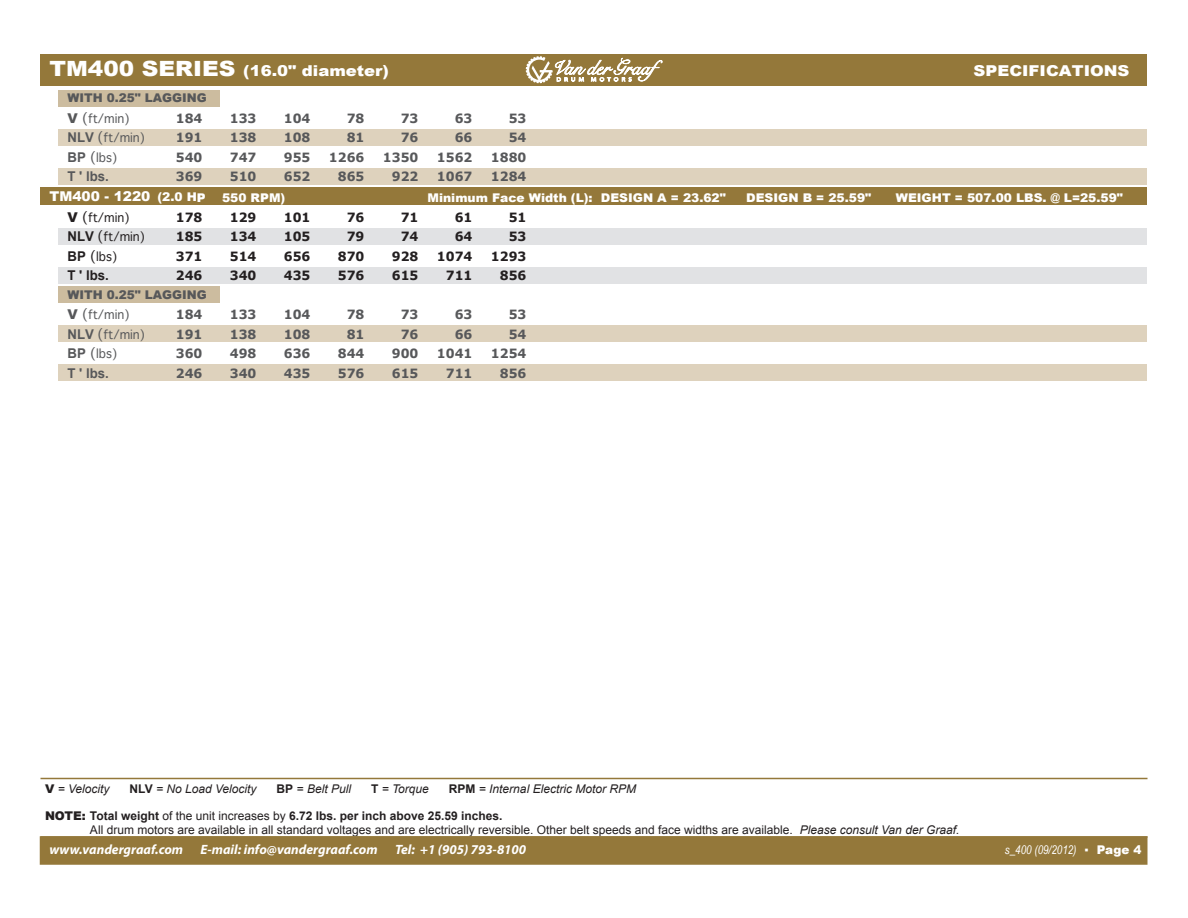
<style>
.page{position:relative;width:1188px;height:918px;background:#fff}
.page>*{position:absolute;margin:0;border:0;box-sizing:border-box;transform-origin:0 0}
.t1{font:900 15px "Arial";color:#fff;scale:1.1 1}
.t2{font:italic 700 13.5px "Myriad Pro";color:#fff}
.t3{font:900 13.5px "Arial";color:#fff}
.t4{font:700 13.5px "Arial";color:#57585a}
.t5{font:700 13.5px "Arial";color:#231f20}
.t6{font:700 12.75px "Verdana";color:#57585a}
.t7{font:700 12.75px "Verdana";color:#231f20}
.t8{font:12px/13.5px "Arial";color:#231f20}
.t9{font:900 12px "Arial";color:#fff}
.t10{font:italic 12px "Arial";color:#231f20}
.t11{font:12px "Geneva";color:#57585a}
.t12{font:900 12px "Arial";color:#57585a}
.t13{font:12px "Geneva";color:#231f20}
.t14{font:italic 12px "Arial Narrow";color:#fff}
.s1{font-size:21px}
.s2{font-family:"Arial";font-weight:900;font-size:13.5px}
.s3{font-size:13.5px}
.s4{font-family:"Arial";font-weight:700;font-size:13.5px}
.s5{font-size:12px}
.s6{font-weight:900;font-style:normal}
.s7{font-weight:700;font-style:normal}
.s8{font-weight:900}
.s9{font-weight:700}
.s10{font-style:italic}
.s11{font-family:"Arial";font-weight:900;font-style:normal}
</style>
<div class="page">
<div style="left:58px;top:90px;width:162px;height:16px;background:#ccbc9f"></div>
<div style="left:58px;top:129px;width:1090px;height:17px;background:#ded2bd"></div>
<div style="left:58px;top:168px;width:1090px;height:16px;background:#ded2bd"></div>
<div style="left:40px;top:188px;width:1108px;height:18px;background:#94783a"></div>
<div style="left:58px;top:228px;width:1090px;height:16px;background:#e1e2e4"></div>
<div style="left:58px;top:267px;width:1090px;height:17px;background:#e1e2e4"></div>
<div style="left:58px;top:286px;width:162px;height:17px;background:#ccbc9f"></div>
<div style="left:58px;top:326px;width:1090px;height:16px;background:#ded2bd"></div>
<div style="left:58px;top:364px;width:1090px;height:17px;background:#ded2bd"></div>
<hr style="left:40px;top:778px;width:1108px;height:1px;background:#94783a">
<div style="left:40px;top:836px;width:1108px;height:29px;background:#94783a;border:2px solid #94783a"></div>
<div style="left:40px;top:54px;width:1108px;height:32px;background:#94783a"></div>
<svg style="left:526px;top:56px;width:137px;height:27px"></svg>
<p class="t1" style="left:50px;top:60px;width:310px"><span class="s1">TM400 SERIES</span> (16.0" diameter)</p>
<p class="t1" style="left:974px;top:60px;width:143px">SPECIFICATIONS</p>
<p class="t12" style="left:68px;top:89px;width:141px">WITH 0.25" LAGGING</p>
<p class="t11" style="left:68px;top:112px;width:64px"><span class="s2">V</span> <span class="s3">(</span>ft/min)</p>
<p class="t6" style="left:176px;top:109px;width:28px">184</p>
<p class="t6" style="left:230px;top:109px;width:28px">133</p>
<p class="t6" style="left:284px;top:109px;width:28px">104</p>
<p class="t6" style="left:347px;top:109px;width:19px">78</p>
<p class="t6" style="left:401px;top:109px;width:19px">73</p>
<p class="t6" style="left:455px;top:109px;width:19px">63</p>
<p class="t6" style="left:509px;top:109px;width:19px">53</p>
<p class="t11" style="left:68px;top:131px;width:79px"><span class="s4">NLV</span> <span class="s3">(</span>ft/min)</p>
<p class="t6" style="left:176px;top:129px;width:28px">191</p>
<p class="t6" style="left:230px;top:129px;width:28px">138</p>
<p class="t6" style="left:284px;top:129px;width:28px">108</p>
<p class="t6" style="left:347px;top:129px;width:19px">81</p>
<p class="t6" style="left:401px;top:129px;width:19px">76</p>
<p class="t6" style="left:455px;top:129px;width:19px">66</p>
<p class="t6" style="left:509px;top:129px;width:19px">54</p>
<p class="t11" style="left:68px;top:151px;width:51px"><span class="s4">BP</span> <span class="s3">(</span>lbs)</p>
<p class="t6" style="left:176px;top:148px;width:28px">540</p>
<p class="t6" style="left:230px;top:148px;width:28px">747</p>
<p class="t6" style="left:284px;top:148px;width:28px">955</p>
<p class="t6" style="left:329px;top:148px;width:37px">1266</p>
<p class="t6" style="left:383px;top:148px;width:37px">1350</p>
<p class="t6" style="left:437px;top:148px;width:37px">1562</p>
<p class="t6" style="left:491px;top:148px;width:37px">1880</p>
<p class="t4" style="left:68px;top:168px;width:43px">T ' lbs.</p>
<p class="t6" style="left:176px;top:168px;width:28px">369</p>
<p class="t6" style="left:230px;top:168px;width:28px">510</p>
<p class="t6" style="left:284px;top:168px;width:28px">652</p>
<p class="t6" style="left:338px;top:168px;width:28px">865</p>
<p class="t6" style="left:392px;top:168px;width:28px">922</p>
<p class="t6" style="left:437px;top:168px;width:37px">1067</p>
<p class="t6" style="left:491px;top:168px;width:37px">1284</p>
<p class="t3" style="left:50px;top:187px;width:158px">TM400 - 1220 <span class="s5">(2.0 HP</span></p>
<p class="t9" style="left:222px;top:189px;width:65px">550 RPM)</p>
<p class="t9" style="left:427px;top:189px;width:300px">Minimum Face Width (L): DESIGN A = 23.62"</p>
<p class="t9" style="left:746px;top:189px;width:127px">DESIGN B = 25.59"</p>
<p class="t9" style="left:896px;top:189px;width:229px">WEIGHT = 507.00 LBS. @ L=25.59"</p>
<p class="t13" style="left:68px;top:211px;width:64px"><span class="s2">V</span> <span class="s3">(</span>ft/min)</p>
<p class="t7" style="left:176px;top:208px;width:28px">178</p>
<p class="t7" style="left:230px;top:208px;width:28px">129</p>
<p class="t7" style="left:284px;top:208px;width:28px">101</p>
<p class="t7" style="left:347px;top:208px;width:19px">76</p>
<p class="t7" style="left:401px;top:208px;width:19px">71</p>
<p class="t7" style="left:455px;top:208px;width:19px">61</p>
<p class="t7" style="left:509px;top:208px;width:19px">51</p>
<p class="t13" style="left:68px;top:230px;width:79px"><span class="s4">NLV</span> <span class="s3">(</span>ft/min)</p>
<p class="t7" style="left:176px;top:228px;width:28px">185</p>
<p class="t7" style="left:230px;top:228px;width:28px">134</p>
<p class="t7" style="left:284px;top:228px;width:28px">105</p>
<p class="t7" style="left:347px;top:228px;width:19px">79</p>
<p class="t7" style="left:401px;top:228px;width:19px">74</p>
<p class="t7" style="left:455px;top:228px;width:19px">64</p>
<p class="t7" style="left:509px;top:228px;width:19px">53</p>
<p class="t13" style="left:68px;top:250px;width:51px"><span class="s4">BP</span> <span class="s3">(</span>lbs)</p>
<p class="t7" style="left:176px;top:247px;width:28px">371</p>
<p class="t7" style="left:230px;top:247px;width:28px">514</p>
<p class="t7" style="left:284px;top:247px;width:28px">656</p>
<p class="t7" style="left:338px;top:247px;width:28px">870</p>
<p class="t7" style="left:392px;top:247px;width:28px">928</p>
<p class="t7" style="left:437px;top:247px;width:37px">1074</p>
<p class="t7" style="left:491px;top:247px;width:37px">1293</p>
<p class="t5" style="left:68px;top:267px;width:43px">T ' lbs.</p>
<p class="t7" style="left:176px;top:267px;width:28px">246</p>
<p class="t7" style="left:230px;top:267px;width:28px">340</p>
<p class="t7" style="left:284px;top:267px;width:28px">435</p>
<p class="t7" style="left:338px;top:267px;width:28px">576</p>
<p class="t7" style="left:392px;top:267px;width:28px">615</p>
<p class="t7" style="left:446px;top:267px;width:28px">711</p>
<p class="t7" style="left:500px;top:267px;width:28px">856</p>
<p class="t11" style="left:68px;top:308px;width:64px"><span class="s2">V</span> <span class="s3">(</span>ft/min)</p>
<p class="t6" style="left:176px;top:306px;width:28px">184</p>
<p class="t6" style="left:230px;top:306px;width:28px">133</p>
<p class="t6" style="left:284px;top:306px;width:28px">104</p>
<p class="t6" style="left:347px;top:306px;width:19px">78</p>
<p class="t6" style="left:401px;top:306px;width:19px">73</p>
<p class="t6" style="left:455px;top:306px;width:19px">63</p>
<p class="t6" style="left:509px;top:306px;width:19px">53</p>
<p class="t11" style="left:68px;top:328px;width:79px"><span class="s4">NLV</span> <span class="s3">(</span>ft/min)</p>
<p class="t6" style="left:176px;top:325px;width:28px">191</p>
<p class="t6" style="left:230px;top:325px;width:28px">138</p>
<p class="t6" style="left:284px;top:325px;width:28px">108</p>
<p class="t6" style="left:347px;top:325px;width:19px">81</p>
<p class="t6" style="left:401px;top:325px;width:19px">76</p>
<p class="t6" style="left:455px;top:325px;width:19px">66</p>
<p class="t6" style="left:509px;top:325px;width:19px">54</p>
<p class="t11" style="left:68px;top:347px;width:51px"><span class="s4">BP</span> <span class="s3">(</span>lbs)</p>
<p class="t6" style="left:176px;top:345px;width:28px">360</p>
<p class="t6" style="left:230px;top:345px;width:28px">498</p>
<p class="t6" style="left:284px;top:345px;width:28px">636</p>
<p class="t6" style="left:338px;top:345px;width:28px">844</p>
<p class="t6" style="left:392px;top:345px;width:28px">900</p>
<p class="t6" style="left:437px;top:345px;width:37px">1041</p>
<p class="t6" style="left:491px;top:345px;width:37px">1254</p>
<p class="t4" style="left:68px;top:364px;width:43px">T ' lbs.</p>
<p class="t6" style="left:176px;top:364px;width:28px">246</p>
<p class="t6" style="left:230px;top:364px;width:28px">340</p>
<p class="t6" style="left:284px;top:364px;width:28px">435</p>
<p class="t6" style="left:338px;top:364px;width:28px">576</p>
<p class="t6" style="left:392px;top:364px;width:28px">615</p>
<p class="t6" style="left:446px;top:364px;width:28px">711</p>
<p class="t6" style="left:500px;top:364px;width:28px">856</p>
<p class="t12" style="left:68px;top:286px;width:141px">WITH 0.25" LAGGING</p>
<p class="t10" style="left:45px;top:781px;width:66px"><span class="s6">V</span> = Velocity</p>
<p class="t10" style="left:130px;top:781px;width:129px"><span class="s7">NLV</span> = No Load Velocity</p>
<p class="t10" style="left:277px;top:781px;width:76px"><span class="s7">BP</span> = Belt Pull</p>
<p class="t10" style="left:371px;top:781px;width:59px"><span class="s7">T</span> = Torque</p>
<p class="t10" style="left:449px;top:781px;width:189px"><span class="s7">RPM</span> = Internal Electric Motor RPM</p>
<p class="t8" style="left:90px;top:809px;width:871px;text-indent:-45px"><span class="s8">NOTE:</span> <span class="s9">Total weight</span> of the unit increases by <span class="s9">6.72 lbs. per inch above 25.59 inches.<br></span>All drum motors are available in all standard voltages and are electrically reversible. Other belt speeds and face widths are available. <span class="s10">Please consult Van der Graaf.</span></p>
<p class="t2" style="left:49px;top:841px;width:135px">www.vandergraaf.com</p>
<p class="t2" style="left:201px;top:841px;width:179px">E-mail: info@vandergraaf.com</p>
<p class="t2" style="left:395px;top:841px;width:133px">Tel: +1 (905) 793-8100</p>
<p class="t14" style="left:1005px;top:841px;width:138px">s_400 (09/2012) <span class="s11">▪ Page 4</span></p>
</div>
